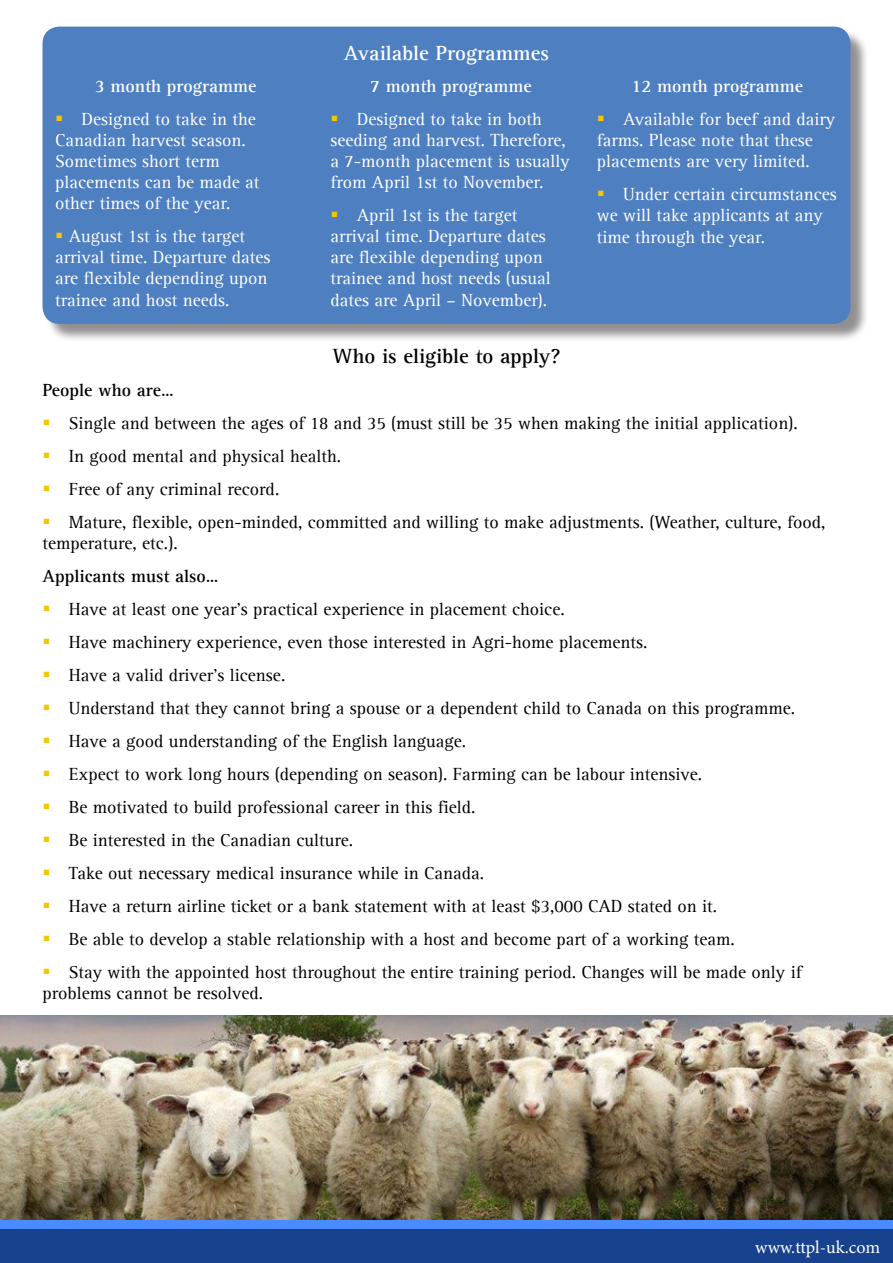
<style>
.page{position:relative;width:893px;height:1263px;background:#fff}
.page>*{position:absolute;margin:0;border:0;box-sizing:border-box;transform-origin:0 0}
.Default{font:700 21px "Agfa Rotis Serif";color:#000}
.t1{font:700 21px "Agfa Rotis Serif";color:#fff}
.Default-2{font:18px/21px "Agfa Rotis Serif";color:#000}
.Default-3{font:18px/21px "Agfa Rotis Serif";color:#fff}
.Default-4{font:700 18px "Agfa Rotis Serif";color:#fff}
.Default-5{font:700 18px "Agfa Rotis Serif";color:#000}
.t2{font:18px "Minion Pro";letter-spacing:-.005em;color:#fff}
.s1{color:#f5c403}
</style>
<div class="page">
<div style="left:45px;top:29px;width:824px;height:314px;background:#231f20;opacity:.5"></div>
<div style="left:43px;top:27px;width:807px;height:297px;background:#4e7fc1;border-radius:17px"></div>
<img style="left:0;top:1016px;width:893px;height:204px">
<div style="left:0;top:1229px;width:893px;height:34px;background:#18428d"></div>
<div style="left:0;top:1220px;width:893px;height:9px;background:#4a8cff"></div>
<p class="Default-4" style="left:95px;top:76px;width:163px">3 month programme</p>
<p class="Default-3" style="left:55px;top:109px;width:206px"><span class="s1">▪</span> Designed to take in the<br>Canadian harvest season.<br>Sometimes short term placements can be made at other times of the year.</p>
<p class="Default-3" style="left:55px;top:226px;width:217px"><span class="s1">▪</span> August 1st is the target arrival time. Departure dates are flexible depending upon trainee and host needs.</p>
<p class="t1" style="left:344px;top:41px;width:207px">Available Programmes</p>
<p class="Default-4" style="left:370px;top:76px;width:163px">7 month programme</p>
<p class="Default-3" style="left:331px;top:109px;width:241px"><span class="s1">▪</span> Designed to take in both seeding and harvest. Therefore, a 7-month placement is usually from April 1st to November.</p>
<p class="Default-3" style="left:331px;top:205px;width:222px"><span class="s1">▪</span> April 1st is the target arrival time. Departure dates are flexible depending upon trainee and host needs (usual dates are April – November).</p>
<p class="Default" style="left:333px;top:344px;width:229px">Who is eligible to apply?</p>
<p class="Default-4" style="left:631px;top:76px;width:173px">12 month programme</p>
<p class="Default-3" style="left:597px;top:109px;width:240px"><span class="s1">▪</span> Available for beef and dairy farms. Please note that these placements are very limited.</p>
<p class="Default-3" style="left:597px;top:184px;width:241px"><span class="s1">▪</span> Under certain circumstances we will take applicants at any time through the year.</p>
<p class="Default-5" style="left:43px;top:380px;width:133px">People who are…</p>
<p class="Default-2" style="left:43px;top:413px;width:757px"><span class="s1">▪</span> Single and between the ages of 18 and 35 (must still be 35 when making the initial application).</p>
<p class="Default-2" style="left:43px;top:446px;width:300px"><span class="s1">▪</span> In good mental and physical health.</p>
<p class="Default-2" style="left:43px;top:479px;width:238px"><span class="s1">▪</span> Free of any criminal record.</p>
<p class="Default-2" style="left:43px;top:512px;width:785px"><span class="s1">▪</span> Mature, flexible, open-minded, committed and willing to make adjustments. (Weather, culture, food, temperature, etc.).</p>
<p class="Default-5" style="left:43px;top:566px;width:177px">Applicants must also…</p>
<p class="Default-2" style="left:43px;top:599px;width:524px"><span class="s1">▪</span> Have at least one year’s practical experience in placement choice.</p>
<p class="Default-2" style="left:43px;top:632px;width:606px"><span class="s1">▪</span> Have machinery experience, even those interested in Agri-home placements.</p>
<p class="Default-2" style="left:43px;top:665px;width:244px"><span class="s1">▪</span> Have a valid driver’s license.</p>
<p class="Default-2" style="left:43px;top:698px;width:754px"><span class="s1">▪</span> Understand that they cannot bring a spouse or a dependent child to Canada on this programme.</p>
<p class="Default-2" style="left:43px;top:731px;width:425px"><span class="s1">▪</span> Have a good understanding of the English language.</p>
<p class="Default-2" style="left:43px;top:764px;width:661px"><span class="s1">▪</span> Expect to work long hours (depending on season). Farming can be labour intensive.</p>
<p class="Default-2" style="left:43px;top:797px;width:435px"><span class="s1">▪</span> Be motivated to build professional career in this field.</p>
<p class="Default-2" style="left:43px;top:830px;width:312px"><span class="s1">▪</span> Be interested in the Canadian culture.</p>
<p class="Default-2" style="left:43px;top:863px;width:443px"><span class="s1">▪</span> Take out necessary medical insurance while in Canada.</p>
<p class="Default-2" style="left:43px;top:896px;width:676px"><span class="s1">▪</span> Have a return airline ticket or a bank statement with at least $3,000 CAD stated on it.</p>
<p class="Default-2" style="left:43px;top:929px;width:694px"><span class="s1">▪</span> Be able to develop a stable relationship with a host and become part of a working team.</p>
<p class="Default-2" style="left:43px;top:962px;width:761px"><span class="s1">▪</span> Stay with the appointed host throughout the entire training period. Changes will be made only if problems cannot be resolved.</p>
<p class="t2" style="left:755px;top:1235px;width:127px">www.ttpl-uk.com</p>
</div>
